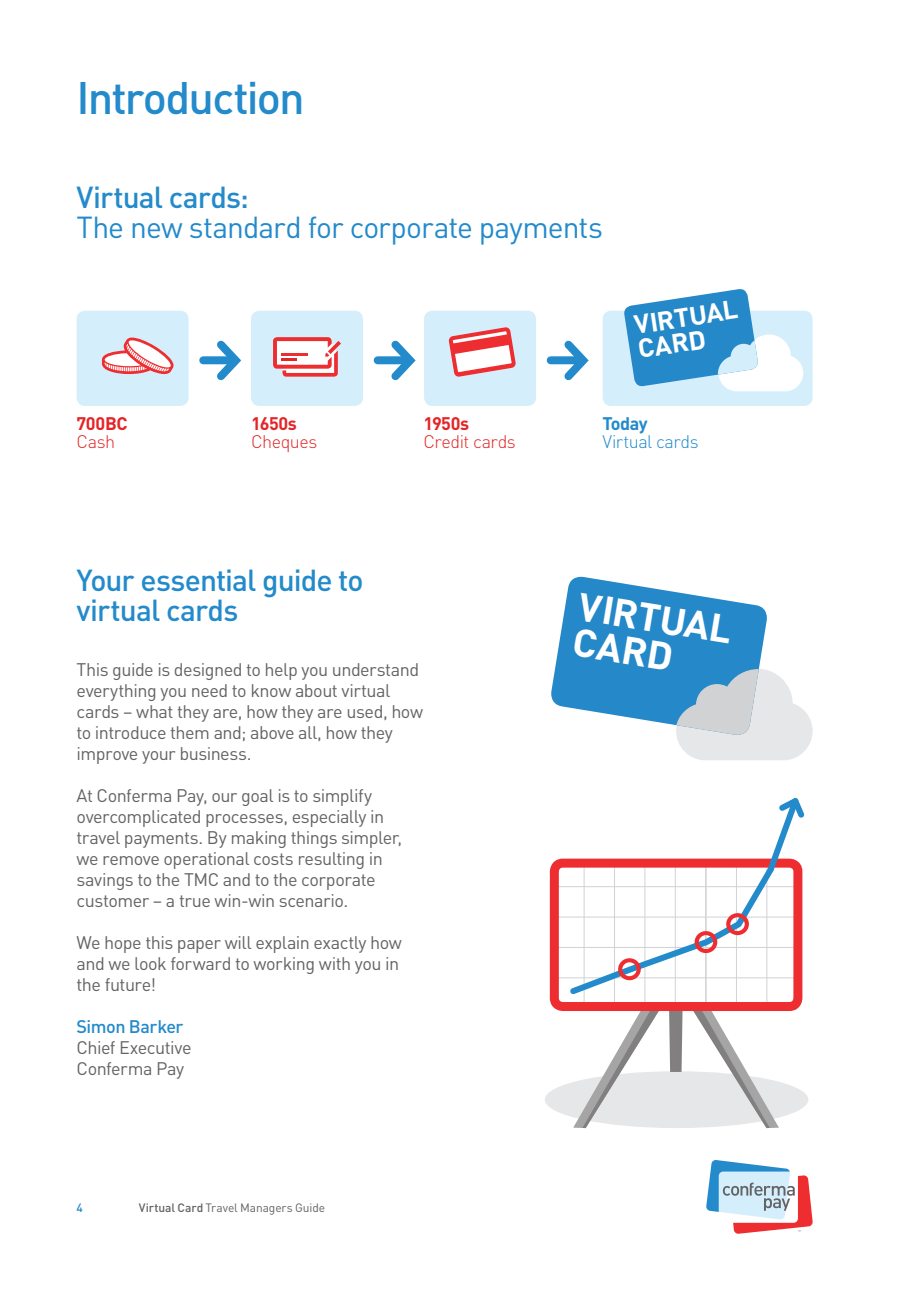
<style>
.page{position:relative;width:919px;height:1289px;background:#fff}
.page>*{position:absolute;margin:0;border:0;box-sizing:border-box;transform-origin:0 0}
.t1{font:500 45px "DIN";letter-spacing:-.04em;color:#238acb}
.t2{font:700 38.7px/36.3px "DIN";color:#fff}
.t3{font:500 30px/30px "DIN";letter-spacing:-.03em;color:#238acb}
.t4{font:30px "DIN";letter-spacing:-.03em;color:#238acb}
.t5{font:700 26.1px/24.5px "DIN";color:#fff}
.t6{font:18px/21px "DIN";letter-spacing:-.03em;color:#636366}
.t7{font:300 18px "DIN";letter-spacing:-.03em;color:#e42527}
.t8{font:700 18px "DIN";letter-spacing:-.02em;color:#e42527}
.t9{font:300 18px "DIN";letter-spacing:-.03em;color:#238acb}
.t10{font:500 18px "DIN";letter-spacing:-.03em;color:#238acb}
.t11{font:700 18px "DIN";letter-spacing:-.03em;color:#238acb}
.t12{font:12px "DIN";letter-spacing:-.01em;color:#636366}
.t13{font:500 12px "DIN";color:#238acb}
.s1{font-weight:500}
</style>
<div class="page">
<div style="left:544px;top:1071px;width:264px;height:57px;background:#e6e7e9;border-radius:50%"></div>
<hr style="left:557px;top:886px;width:239px;height:1px;background:#d1d2d4">
<hr style="left:557px;top:947px;width:239px;height:1px;background:#d1d2d4">
<hr style="left:557px;top:916px;width:239px;height:1px;background:#d1d2d4">
<hr style="left:557px;top:977px;width:239px;height:1px;background:#d1d2d4">
<div style="left:550px;top:858px;width:252px;height:153px;border:9px solid #ee2d31;border-radius:9px"></div>
<div style="left:77px;top:311px;width:112px;height:95px;background:#d4effb;border-radius:9px"></div>
<div style="left:424px;top:311px;width:112px;height:95px;background:#d4effb;border-radius:9px"></div>
<div style="left:251px;top:311px;width:112px;height:95px;background:#d4effb;border-radius:9px"></div>
<div style="left:602px;top:311px;width:210px;height:95px;background:#d4effb;border-radius:9px"></div>
<div style="left:377px;top:356px;width:31px;height:8px;background:#238acb"></div>
<svg style="left:384px;top:340px;width:32px;height:41px"></svg>
<div style="left:550px;top:356px;width:30px;height:8px;background:#238acb"></div>
<svg style="left:557px;top:340px;width:32px;height:41px"></svg>
<div style="left:203px;top:356px;width:30px;height:8px;background:#238acb"></div>
<svg style="left:210px;top:340px;width:31px;height:41px"></svg>
<svg style="left:449px;top:328px;width:66px;height:48px"></svg>
<svg style="left:273px;top:337px;width:68px;height:39px;background:#f3abae"></svg>
<svg style="left:102px;top:337px;width:72px;height:38px"></svg>
<svg style="left:565px;top:798px;width:243px;height:330px"></svg>
<svg style="left:551px;top:576px;width:261px;height:184px"></svg>
<svg style="left:623px;top:289px;width:180px;height:102px"></svg>
<svg style="left:706px;top:1160px;width:106px;height:73px"></svg>
<p class="t1" style="left:77px;top:69px;width:230px">Introduction</p>
<p class="t3" style="left:76px;top:181px;width:174px">Virtual cards:</p>
<p class="t4" style="left:76px;top:208px;width:528px">The new standard for corporate payments</p>
<p class="t5" style="left:632px;top:312px;width:106px;rotate:-9deg">VIRTUAL<br>CARD</p>
<p class="t8" style="left:77px;top:412px;width:52px">700BC</p>
<p class="t7" style="left:77px;top:430px;width:40px">Cash</p>
<p class="t8" style="left:251px;top:412px;width:47px">1650s</p>
<p class="t7" style="left:251px;top:430px;width:68px">Cheques</p>
<p class="t3" style="left:77px;top:563px;width:288px">Your essential guide to virtual cards</p>
<p class="t8" style="left:423px;top:412px;width:47px">1950s</p>
<p class="t7" style="left:423px;top:430px;width:94px">Credit cards</p>
<p class="t6" style="left:77px;top:658px;width:348px">This guide is designed to help you understand everything you need to know about virtual cards – what they are, how they are used, how to introduce them and; above all, how they improve your business.</p>
<p class="t6" style="left:77px;top:784px;width:327px">At Conferma Pay, our goal is to simplify overcomplicated processes, especially in travel payments. By making things simpler, we remove operational costs resulting in savings to the TMC and to the corporate customer – a true win-win scenario.</p>
<p class="t6" style="left:77px;top:931px;width:327px">We hope this paper will explain exactly how and we look forward to working with you in the future!</p>
<p class="t10" style="left:77px;top:1015px;width:108px">Simon Barker</p>
<p class="t6" style="left:77px;top:1036px;width:117px">Chief Executive</p>
<p class="t6" style="left:77px;top:1057px;width:109px">Conferma Pay</p>
<p class="t13" style="left:76px;top:1200px;width:8px">4</p>
<p class="t12" style="left:139px;top:1200px;width:188px"><span class="s1">Virtual Card</span> Travel Managers Guide</p>
<p class="t11" style="left:602px;top:412px;width:47px">Today</p>
<p class="t9" style="left:602px;top:430px;width:98px">Virtual cards</p>
<p class="t2" style="left:581px;top:586px;width:157px;rotate:9deg">VIRTUAL<br>CARD</p>
</div>
